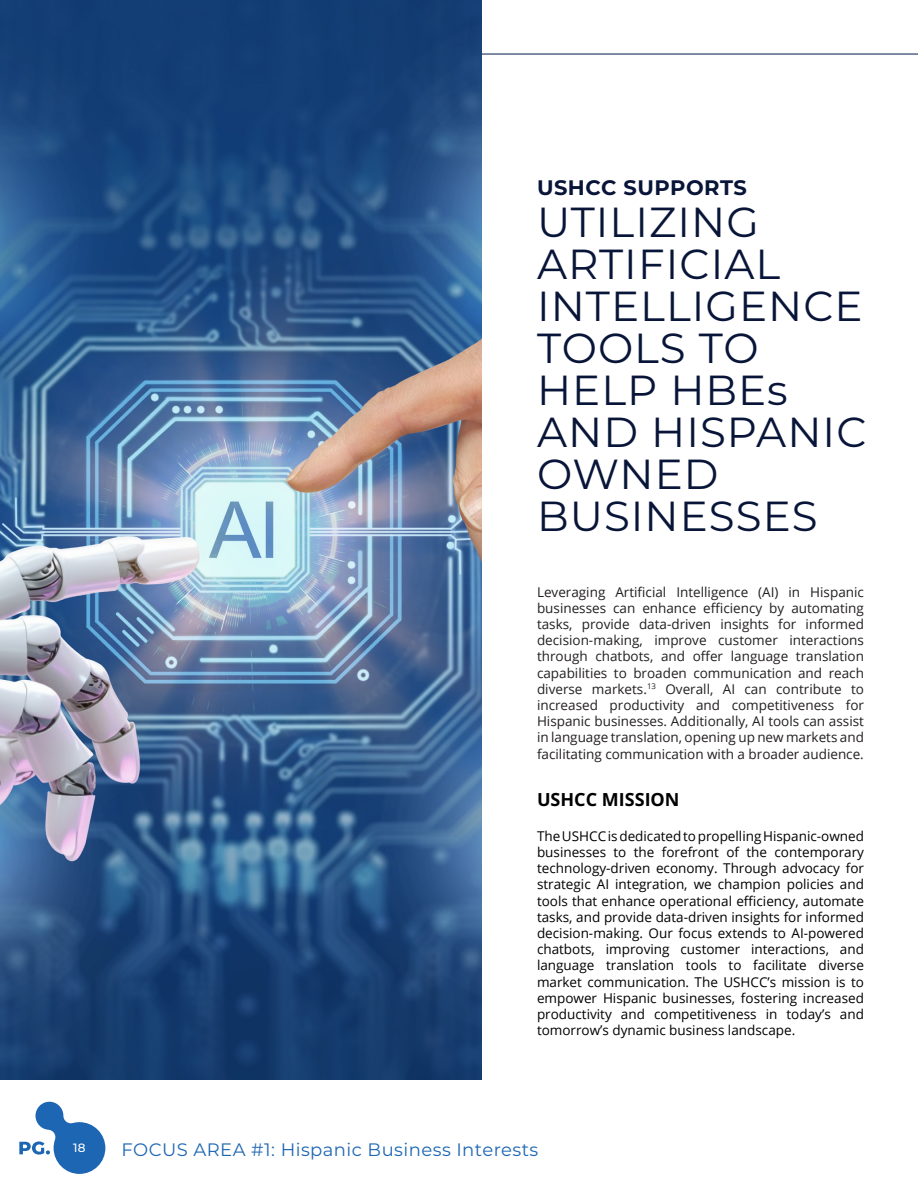
<style>
.page{position:relative;width:918px;height:1188px;background:#fff}
.page>*{position:absolute;margin:0;border:0;box-sizing:border-box;transform-origin:0 0}
.t1{font:42px/42px "Montserrat";letter-spacing:.025em;color:#081539}
.t2{font:700 21px "Montserrat";letter-spacing:.025em;color:#081539}
.t3{font:18px "Montserrat";letter-spacing:.025em;color:#1e67b3}
.t4{font:700 18px "Open Sans";color:#000}
.t5{font:13.5px/16.2px "Open Sans";color:#000;text-align:justify}
.t6{font:13.5px/16.2px "Open Sans";color:#231f20;text-align:justify}
.t7{font:500 12px "Montserrat";color:#fff}
</style>
<div class="page">
<svg style="left:19px;top:1102px;width:86px;height:72px"></svg>
<hr style="left:149px;top:53px;width:769px;height:2px;background:#1c3160">
<img style="left:0;top:0;width:482px;height:1080px">
<p class="t2" style="left:537px;top:173px;width:211px">USHCC SUPPORTS</p>
<p class="t1" style="left:537px;top:200px;width:331px">UTILIZING<br>ARTIFICIAL<br>INTELLIGENCE<br>TOOLS TO<br>HELP HBEs<br>AND HISPANIC<br>OWNED<br>BUSINESSES</p>
<p class="t6" style="left:537px;top:583px;width:329px">Leveraging Artificial Intelligence (AI) in Hispanic businesses can enhance efficiency by automating tasks, provide data-driven insights for informed decision-making, improve customer interactions through chatbots, and offer language translation capabilities to broaden communication and reach diverse markets.<sup>13</sup> Overall, AI can contribute to increased productivity and competitiveness for Hispanic businesses. Additionally, AI tools can assist in language translation, opening up new markets and facilitating communication with a broader audience.</p>
<p class="t4" style="left:537px;top:786px;width:144px">USHCC MISSION</p>
<p class="t5" style="left:537px;top:827px;width:329px">The USHCC is dedicated to propelling Hispanic-owned businesses to the forefront of the contemporary technology-driven economy. Through advocacy for strategic AI integration, we champion policies and tools that enhance operational efficiency, automate tasks, and provide data-driven insights for informed decision-making. Our focus extends to AI-powered chatbots, improving customer interactions, and language translation tools to facilitate diverse market communication. The USHCC’s mission is to empower Hispanic businesses, fostering increased productivity and competitiveness in today’s and tomorrow’s dynamic business landscape.</p>
<p class="t7" style="left:73px;top:1139px;width:14px">18</p>
<h3 class="t3" style="left:122px;top:1137px;width:418px">FOCUS AREA #1: Hispanic Business Interests</h3>
</div>
